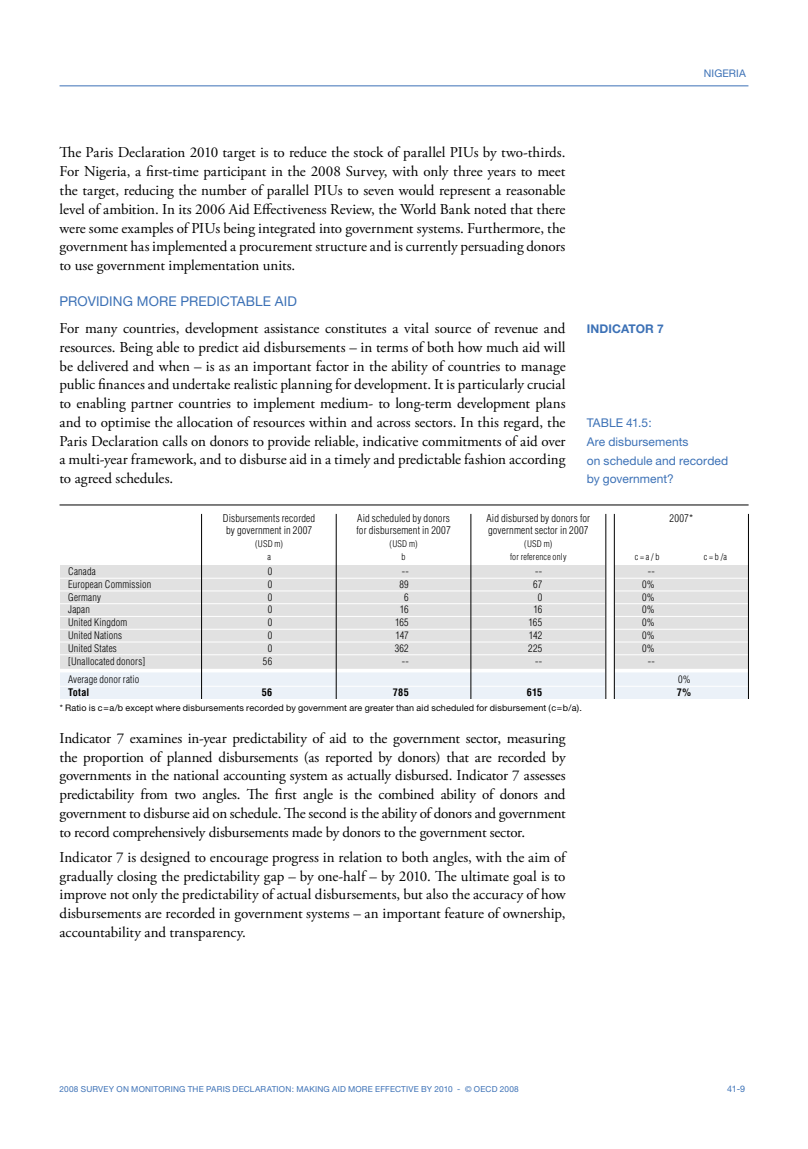
<style>
.page{position:relative;width:808px;height:1149px;background:#fff}
.page>*{position:absolute;margin:0;border:0;box-sizing:border-box;transform-origin:0 0}
.t1{font:15px/18.8px "Adobe Garamond Pro";letter-spacing:-.01em;color:#000;text-align:justify}
.t2{font:13.5px "Helvetica Neue";letter-spacing:.01em;color:#3c71b6}
.t3{font:12px/18.8px "Helvetica Neue";letter-spacing:.005em;color:#3c71b6}
.t4{font:700 12px "Helvetica Neue";letter-spacing:.01em;color:#3c71b6}
.t5{font:300 condensed 10.5px/12px "Helvetica LT Std";letter-spacing:.015em;color:#000}
.t6{font:10.5px "Helvetica Neue";letter-spacing:.01em;color:#3c71b6}
.t7{font:300 condensed 10.2px "Helvetica LT Std";letter-spacing:.015em;color:#000}
.t8{font:700 condensed 10.2px "Helvetica LT Std";letter-spacing:.025em;color:#000}
.t9{font:9px "Helvetica Neue";letter-spacing:.015em;color:#000}
.t10{font:300 condensed 9px/13.2px "Helvetica LT Std";letter-spacing:.02em;color:#000;text-align:center}
.t11{font:9px "Helvetica Neue";color:#3c71b6}
.t12{font:8.25px "Helvetica Neue";letter-spacing:.025em;color:#3c71b6}
</style>
<div class="page">
<hr style="left:60px;top:85px;width:688px;height:1px;background:#3c71b6">
<div style="left:60px;top:669px;width:688px;height:30px;background:#ebf1f8"></div>
<div style="left:60px;top:565px;width:688px;height:106px;background:#e1e1e1"></div>
<hr style="left:60px;top:577px;width:688px;height:1px;background:#fff">
<hr style="left:60px;top:590px;width:688px;height:1px;background:#fff">
<hr style="left:60px;top:603px;width:688px;height:1px;background:#fff">
<hr style="left:60px;top:616px;width:688px;height:1px;background:#fff">
<hr style="left:60px;top:628px;width:688px;height:1px;background:#fff">
<hr style="left:60px;top:641px;width:688px;height:1px;background:#fff">
<hr style="left:60px;top:654px;width:688px;height:1px;background:#fff">
<hr style="left:60px;top:685px;width:688px;height:1px;background:#fff">
<hr style="left:60px;top:504px;width:688px;height:1px;background:#000">
<svg style="left:60px;top:668px;width:688px;height:4px;fill:#fff"></svg>
<hr style="left:201px;top:513px;width:1px;height:192px;background:#000">
<div style="left:605px;top:519px;width:9px;height:184px;background:#fff"></div>
<hr style="left:605px;top:513px;width:1px;height:190px;background:#000">
<hr style="left:614px;top:513px;width:1px;height:190px;background:#000">
<hr style="left:336px;top:513px;width:1px;height:193px;background:#000">
<hr style="left:471px;top:513px;width:1px;height:194px;background:#000">
<hr style="left:748px;top:513px;width:1px;height:194px;background:#000">
<div style="left:60px;top:699px;width:693px;height:17px;background:#fff"></div>
<p class="t6" style="left:704px;top:67px;width:43px">NIGERIA</p>
<p class="t1" style="left:60px;top:144px;width:507px">The Paris Declaration 2010 target is to reduce the stock of parallel PIUs by two-thirds.<br>For Nigeria, a first-time participant in the 2008 Survey, with only three years to meet the target, reducing the number of parallel PIUs to seven would represent a reasonable level of ambition. In its 2006 Aid Effectiveness Review, the World Bank noted that there were some examples of PIUs being integrated into government systems. Furthermore, the government has implemented a procurement structure and is currently persuading donors to use government implementation units.</p>
<p class="t2" style="left:60px;top:293px;width:239px">PROVIDING MORE PREDICTABLE AID</p>
<p class="t1" style="left:60px;top:319px;width:508px">For many countries, development assistance constitutes a vital source of revenue and resources. Being able to predict aid disbursements – in terms of both how much aid will be delivered and when – is as an important factor in the ability of countries to manage public finances and undertake realistic planning for development. It is particularly crucial to enabling partner countries to implement medium- to long-term development plans and to optimise the allocation of resources within and across sectors. In this regard, the Paris Declaration calls on donors to provide reliable, indicative commitments of aid over a multi-year framework, and to disburse aid in a timely and predictable fashion according to agreed schedules.</p>
<p class="t4" style="left:587px;top:321px;width:78px">INDICATOR 7</p>
<p class="t3" style="left:587px;top:413px;width:143px">TABLE 41.5:<br>Are disbursements<br>on schedule and recorded by government?</p>
<p class="t5" style="left:223px;top:511px;width:94px">Disbursements recorded by government in 2007</p>
<p class="t10" style="left:255px;top:536px;width:29px">(USD m) a</p>
<p class="t5" style="left:357px;top:511px;width:96px">Aid scheduled by donors for disbursement in 2007</p>
<p class="t10" style="left:390px;top:536px;width:29px">(USD m) b</p>
<p class="t5" style="left:486px;top:511px;width:105px">Aid disbursed by donors for</p>
<p class="t5" style="left:670px;top:511px;width:25px">2007*</p>
<p class="t5" style="left:488px;top:523px;width:102px">government sector in 2007</p>
<p class="t10" style="left:510px;top:537px;width:58px">(USD m)<br>for reference only</p>
<p class="t10" style="left:635px;top:550px;width:26px">c = a / b</p>
<p class="t10" style="left:704px;top:550px;width:25px">c = b /a</p>
<p class="t7" style="left:68px;top:565px;width:29px">Canada</p>
<p class="t7" style="left:268px;top:565px;width:6px">0</p>
<p class="t7" style="left:402px;top:565px;width:9px">--</p>
<p class="t7" style="left:535px;top:565px;width:9px">--</p>
<p class="t7" style="left:648px;top:565px;width:9px">--</p>
<p class="t7" style="left:68px;top:577px;width:85px">European Commission</p>
<p class="t7" style="left:268px;top:577px;width:6px">0</p>
<p class="t7" style="left:399px;top:577px;width:11px">89</p>
<p class="t7" style="left:533px;top:577px;width:11px">67</p>
<p class="t7" style="left:642px;top:577px;width:14px">0%</p>
<p class="t7" style="left:68px;top:590px;width:34px">Germany</p>
<p class="t7" style="left:268px;top:590px;width:6px">0</p>
<p class="t7" style="left:404px;top:590px;width:6px">6</p>
<p class="t7" style="left:538px;top:590px;width:6px">0</p>
<p class="t7" style="left:642px;top:590px;width:14px">0%</p>
<p class="t7" style="left:68px;top:603px;width:23px">Japan</p>
<p class="t7" style="left:268px;top:603px;width:6px">0</p>
<p class="t7" style="left:400px;top:603px;width:10px">16</p>
<p class="t7" style="left:533px;top:603px;width:10px">16</p>
<p class="t7" style="left:642px;top:603px;width:14px">0%</p>
<p class="t7" style="left:68px;top:616px;width:61px">United Kingdom</p>
<p class="t7" style="left:268px;top:616px;width:6px">0</p>
<p class="t7" style="left:395px;top:616px;width:15px">165</p>
<p class="t7" style="left:528px;top:616px;width:15px">165</p>
<p class="t7" style="left:642px;top:616px;width:14px">0%</p>
<p class="t7" style="left:68px;top:628px;width:55px">United Nations</p>
<p class="t7" style="left:268px;top:628px;width:6px">0</p>
<p class="t7" style="left:395px;top:628px;width:15px">147</p>
<p class="t7" style="left:529px;top:628px;width:15px">142</p>
<p class="t7" style="left:642px;top:628px;width:14px">0%</p>
<p class="t7" style="left:68px;top:641px;width:50px">United States</p>
<p class="t7" style="left:268px;top:641px;width:6px">0</p>
<p class="t7" style="left:395px;top:641px;width:16px">362</p>
<p class="t7" style="left:528px;top:641px;width:16px">225</p>
<p class="t7" style="left:642px;top:641px;width:14px">0%</p>
<p class="t7" style="left:68px;top:654px;width:78px">[Unallocated donors]</p>
<p class="t7" style="left:263px;top:654px;width:11px">56</p>
<p class="t7" style="left:402px;top:654px;width:9px">--</p>
<p class="t7" style="left:535px;top:654px;width:9px">--</p>
<p class="t7" style="left:648px;top:654px;width:9px">--</p>
<p class="t7" style="left:68px;top:672px;width:73px">Average donor ratio</p>
<p class="t7" style="left:678px;top:672px;width:14px">0%</p>
<p class="t8" style="left:68px;top:685px;width:23px">Total</p>
<p class="t8" style="left:262px;top:685px;width:12px">56</p>
<p class="t8" style="left:393px;top:685px;width:17px">785</p>
<p class="t8" style="left:527px;top:685px;width:17px">615</p>
<p class="t8" style="left:677px;top:685px;width:15px">7%</p>
<p class="t9" style="left:60px;top:702px;width:524px">* Ratio is c=a/b except where disbursements recorded by government are greater than aid scheduled for disbursement (c=b/a).</p>
<p class="t1" style="left:60px;top:729px;width:508px">Indicator 7 examines in-year predictability of aid to the government sector, measuring the proportion of planned disbursements (as reported by donors) that are recorded by governments in the national accounting system as actually disbursed. Indicator 7 assesses predictability from two angles. The first angle is the combined ability of donors and government to disburse aid on schedule. The second is the ability of donors and government to record comprehensively disbursements made by donors to the government sector.</p>
<p class="t1" style="left:60px;top:847px;width:508px">Indicator 7 is designed to encourage progress in relation to both angles, with the aim of gradually closing the predictability gap – by one-half – by 2010. The ultimate goal is to improve not only the predictability of actual disbursements, but also the accuracy of how disbursements are recorded in government systems – an important feature of ownership, accountability and transparency.</p>
<p class="t12" style="left:60px;top:1083px;width:461px">2008 SURVEY ON MONITORING THE PARIS DECLARATION: MAKING AID MORE EFFECTIVE BY 2010 - © OECD 2008</p>
<p class="t11" style="left:727px;top:1083px;width:20px">41-9</p>
</div>
